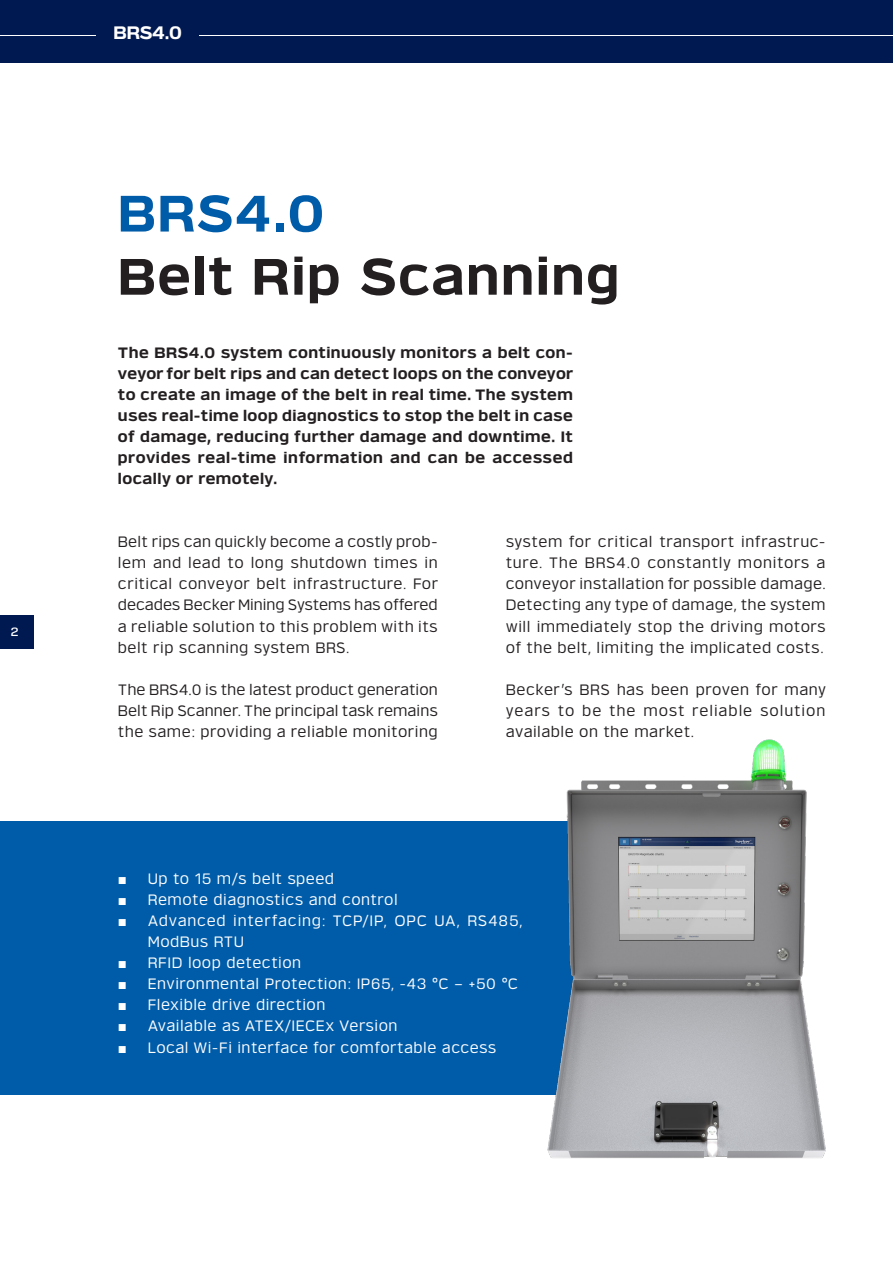
<style>
.page{position:relative;width:893px;height:1263px;background:#fff}
.page>*{position:absolute;margin:0;border:0;box-sizing:border-box;transform-origin:0 0}
.Header_h1{font:700 51px/63.2px "Verbatim";letter-spacing:.03em;color:#231f20}
.Section{font:700 18px "Verbatim";color:#fff}
.Body{font:15px/21px "Verbatim";letter-spacing:.03em;color:#231f20;text-align:justify}
.Intro_Indented{font:700 15px/21px "Verbatim";letter-spacing:.03em;color:#231f20;text-align:justify}
.t1{font:15px "Verbatim";letter-spacing:.03em;color:#fff}
.t2{font:15px/21px "Verbatim";letter-spacing:.05em;color:#fff}
.t3{font:500 12px "Verbatim";color:#fff}
.s1{color:#005ca9}
.s2{font-family:"Arial"}
</style>
<div class="page">
<div style="left:0;top:0;width:893px;height:63px;background:#001a51"></div>
<div style="left:0;top:821px;width:674px;height:273px;background:#005ca9"></div>
<hr style="left:0;top:35px;width:893px;height:1px;background:#fff">
<img style="left:489px;top:739px;width:337px;height:419px">
<div style="left:97px;top:21px;width:102px;height:21px;background:#001a51"></div>
<div style="left:0;top:615px;width:34px;height:33px;background:#001a51"></div>
<p class="t3" style="left:11px;top:625px;width:9px">2</p>
<p class="Section" style="left:114px;top:22px;width:70px">BRS4.0</p>
<p class="Header_h1" style="left:118px;top:182px;width:503px"><span class="s1">BRS4.0<br></span>Belt Rip Scanning</p>
<p class="Intro_Indented" style="left:118px;top:342px;width:457px">The BRS4.0 system continuously monitors a belt con&shy;veyor for belt rips and can detect loops on the conveyor to create an image of the belt in real time. The system uses real-time loop diagnostics to stop the belt in case of damage, reducing further damage and downtime. It provides real-time information and can be accessed locally or remotely.</p>
<p class="Body" style="left:118px;top:532px;width:322px">Belt rips can quickly become a costly prob&shy;lem and lead to long shutdown times in critical conveyor belt infrastructure. For decades Becker Mining Systems has offered a reliable solution to this problem with its belt rip scanning system BRS.</p>
<p class="Body" style="left:118px;top:679px;width:321px">The BRS4.0 is the latest product generation Belt Rip Scanner. The principal task remains the same: providing a reliable monitoring</p>
<p class="Body" style="left:506px;top:532px;width:322px">system for critical transport infrastruc&shy;ture. The BRS4.0 constantly monitors a conveyor installation for possible damage.<br>Detecting any type of damage, the system will immediately stop the driving motors of the belt, limiting the implicated costs.</p>
<p class="Body" style="left:506px;top:679px;width:322px">Becker’s BRS has been proven for many years to be the most reliable solution available on the market.</p>
<p class="t1" style="left:118px;top:870px;width:218px"><span class="s2">■</span> Up to 15 m/s belt speed</p>
<p class="t1" style="left:118px;top:891px;width:281px"><span class="s2">■</span> Remote diagnostics and control</p>
<p class="t2" style="left:148px;top:910px;width:377px;text-indent:-30px"><span class="s2">■</span> Advanced interfacing: TCP/IP, OPC UA, RS485,<br>ModBus RTU</p>
<p class="t1" style="left:118px;top:954px;width:185px"><span class="s2">■</span> RFID loop detection</p>
<p class="t1" style="left:118px;top:975px;width:402px"><span class="s2">■</span> Environmental Protection: IP65, -43 °C – +50 °C</p>
<p class="t1" style="left:118px;top:996px;width:209px"><span class="s2">■</span> Flexible drive direction</p>
<p class="t1" style="left:118px;top:1017px;width:281px"><span class="s2">■</span> Available as ATEX/IECEx Version</p>
<p class="t1" style="left:118px;top:1038px;width:380px"><span class="s2">■</span> Local Wi-Fi interface for comfortable access</p>
</div>
